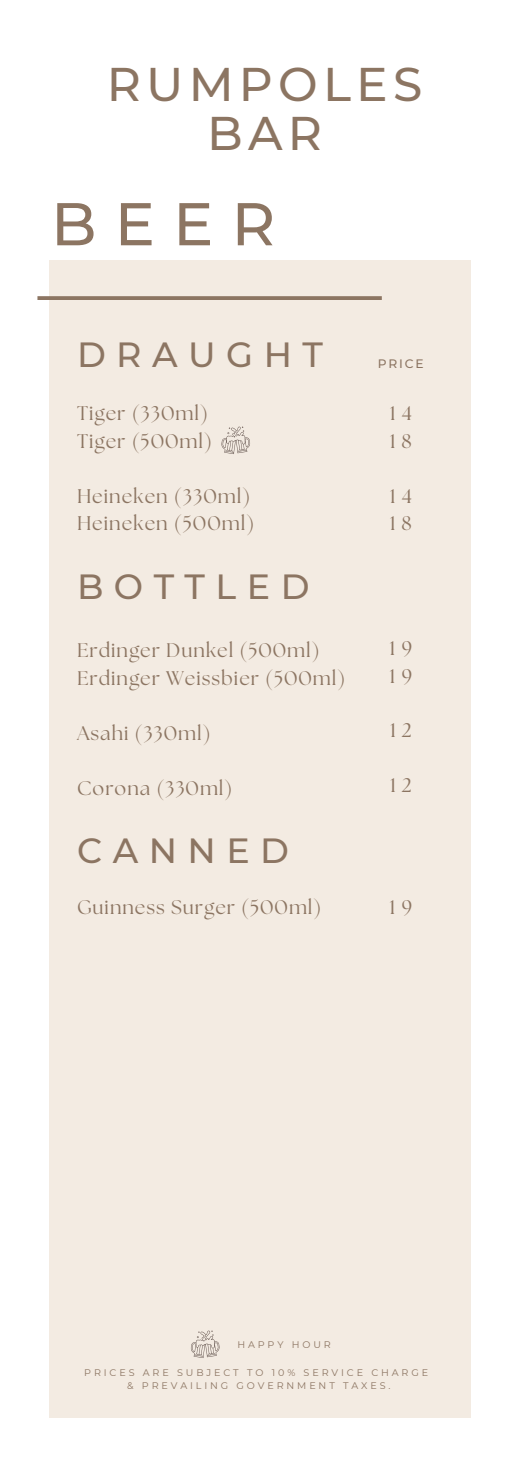
<style>
.page{position:relative;width:520px;height:1474px;background:#fff}
.page>*{position:absolute;margin:0;border:0;box-sizing:border-box;transform-origin:0 0}
.t1{font:500 60.2px "Montserrat";color:#8c7562}
.t2{font:500 47.07px/48.5px "Montserrat";letter-spacing:.11em;color:#8c7562;text-align:center}
.t3{font:500 34.82px "Montserrat";letter-spacing:.3em;color:#8c7562}
.t4{font:19.78px/27.5px "The Seasons";letter-spacing:.05em;color:#8c7562}
.t5{font:19.6px/27.5px "The Seasons";letter-spacing:.05em;color:#8c7562}
.t6{font:500 12.25px "Montserrat";letter-spacing:.15em;color:#8c7562}
.t7{font:9.62px/13.7px "Montserrat";letter-spacing:.3em;color:#8c7562;text-align:center}
</style>
<div class="page">
<div style="left:49px;top:260px;width:422px;height:1158px;background:#f3ebe2"></div>
<svg style="left:37px;top:296px;width:345px;height:4px"></svg>
<svg style="left:221px;top:427px;width:29px;height:27px"></svg>
<svg style="left:191px;top:1331px;width:29px;height:27px"></svg>
<h2 class="t2" style="left:107px;top:60px;width:317px">RUMPOLES<br>BAR</h2>
<h1 class="t1" style="left:51px;top:187px;width:226px">BEER</h1>
<h3 class="t3" style="left:77px;top:333px;width:247px">DRAUGHT</h3>
<p class="t4" style="left:77px;top:401px;width:137px">Tiger (330ml)<br>Tiger (500ml)</p>
<p class="t4" style="left:77px;top:484px;width:179px">Heineken (330ml)<br>Heineken (500ml)</p>
<h3 class="t3" style="left:77px;top:565px;width:234px">BOTTLED</h3>
<p class="t5" style="left:77px;top:638px;width:270px">Erdinger Dunkel (500ml)<br>Erdinger Weissbier (500ml)</p>
<p class="t5" style="left:77px;top:720px;width:135px">Asahi (330ml)</p>
<p class="t5" style="left:77px;top:775px;width:157px">Corona (330ml)</p>
<h3 class="t3" style="left:77px;top:829px;width:214px">CANNED</h3>
<p class="t5" style="left:77px;top:895px;width:246px">Guinness Surger (500ml)</p>
<p class="t6" style="left:378px;top:356px;width:47px">PRICE</p>
<p class="t4" style="left:390px;top:401px;width:24px">1 4<br>1 8</p>
<p class="t4" style="left:390px;top:484px;width:24px">1 4<br>1 8</p>
<p class="t4" style="left:390px;top:636px;width:24px">1 9<br>1 9</p>
<p class="t4" style="left:390px;top:718px;width:23px">1 2</p>
<p class="t4" style="left:390px;top:773px;width:23px">1 2</p>
<p class="t4" style="left:390px;top:895px;width:24px">1 9</p>
<p class="t7" style="left:237px;top:1337px;width:95px">HAPPY HOUR</p>
<p class="t7" style="left:84px;top:1366px;width:345px">PRICES ARE SUBJECT TO 10% SERVICE CHARGE &amp; PREVAILING GOVERNMENT TAXES.</p>
</div>
